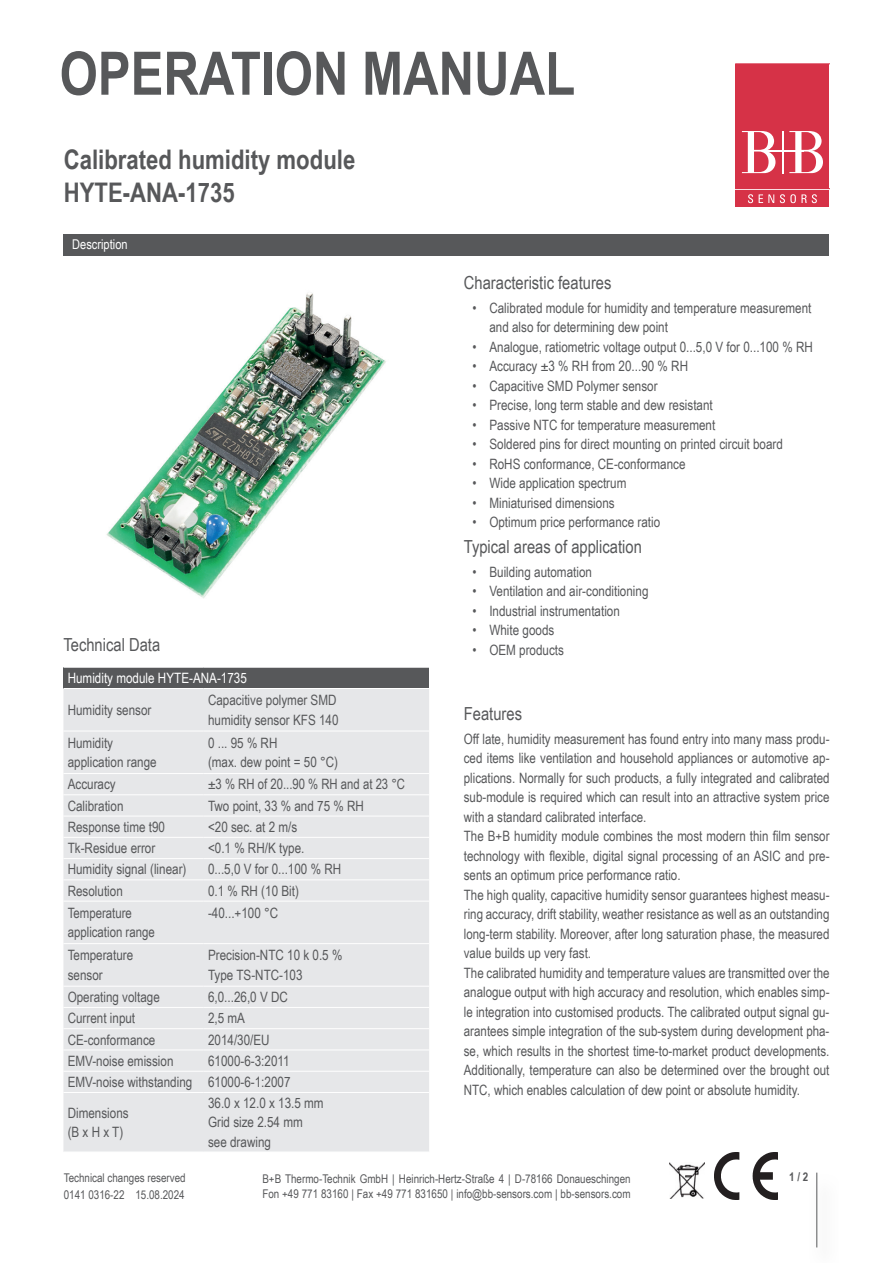
<style>
.page{position:relative;width:893px;height:1263px;background:#fff}
.page>*{position:absolute;margin:0;border:0;box-sizing:border-box;transform-origin:0 0}
.t1{font:700 60px "Arial Narrow";color:#57585a}
.t2{font:700 27px/32.4px "Arial Narrow";color:#57585a}
.t3{font:18px "Arial Narrow";color:#57585a}
.t4{font:14.25px/19.5px "Arial Narrow";color:#57585a}
.t5{font:14.25px "Arial Narrow";color:#fff}
.t6{font:13.5px "Arial Narrow";color:#fff}
.t7{font:12px/16.5px "Arial Narrow";color:#57585a}
.t8{font:700 12px "Arial Narrow";color:#57585a}
</style>
<div class="page">
<div style="left:64px;top:234px;width:765px;height:21px;background:#57585a"></div>
<div style="left:63px;top:667px;width:366px;height:21px;background:#57585a"></div>
<div style="left:63px;top:689px;width:366px;height:463px;background:#e6e7e9"></div>
<hr style="left:63px;top:667px;width:141px;height:1px;background:#fff">
<hr style="left:204px;top:667px;width:225px;height:1px;background:#fff">
<hr style="left:63px;top:731px;width:141px;height:1px;background:#fff">
<hr style="left:63px;top:773px;width:141px;height:1px;background:#fff">
<hr style="left:63px;top:794px;width:141px;height:1px;background:#fff">
<hr style="left:63px;top:816px;width:141px;height:1px;background:#fff">
<hr style="left:63px;top:837px;width:141px;height:1px;background:#fff">
<hr style="left:63px;top:858px;width:141px;height:1px;background:#fff">
<hr style="left:63px;top:879px;width:141px;height:1px;background:#fff">
<hr style="left:63px;top:901px;width:141px;height:1px;background:#fff">
<hr style="left:63px;top:943px;width:141px;height:1px;background:#fff">
<hr style="left:63px;top:986px;width:141px;height:1px;background:#fff">
<hr style="left:63px;top:1007px;width:141px;height:1px;background:#fff">
<hr style="left:63px;top:1028px;width:141px;height:1px;background:#fff">
<hr style="left:63px;top:1049px;width:141px;height:1px;background:#fff">
<hr style="left:63px;top:1071px;width:141px;height:1px;background:#fff">
<hr style="left:63px;top:1092px;width:141px;height:1px;background:#fff">
<hr style="left:204px;top:731px;width:225px;height:1px;background:#fff">
<hr style="left:204px;top:773px;width:225px;height:1px;background:#fff">
<hr style="left:204px;top:794px;width:225px;height:1px;background:#fff">
<hr style="left:204px;top:816px;width:225px;height:1px;background:#fff">
<hr style="left:204px;top:837px;width:225px;height:1px;background:#fff">
<hr style="left:204px;top:858px;width:225px;height:1px;background:#fff">
<hr style="left:204px;top:879px;width:225px;height:1px;background:#fff">
<hr style="left:204px;top:901px;width:225px;height:1px;background:#fff">
<hr style="left:204px;top:943px;width:225px;height:1px;background:#fff">
<hr style="left:204px;top:986px;width:225px;height:1px;background:#fff">
<hr style="left:204px;top:1007px;width:225px;height:1px;background:#fff">
<hr style="left:204px;top:1028px;width:225px;height:1px;background:#fff">
<hr style="left:204px;top:1049px;width:225px;height:1px;background:#fff">
<hr style="left:204px;top:1071px;width:225px;height:1px;background:#fff">
<hr style="left:204px;top:1092px;width:225px;height:1px;background:#fff">
<img style="left:106px;top:293px;width:280px;height:305px">
<div style="left:736px;top:190px;width:93px;height:17px;background:#d63247"></div>
<svg style="left:736px;top:64px;width:93px;height:139px"></svg>
<img style="left:816px;top:1175px;width:2px;height:73px">
<hr style="left:816px;top:1172px;width:1px;height:75px;background:#57585a">
<img style="left:715px;top:1152px;width:62px;height:47px">
<img style="left:670px;top:1162px;width:35px;height:36px">
<h1 class="t1" style="left:60px;top:28px;width:517px">OPERATION MANUAL</h1>
<h2 class="t2" style="left:64px;top:142px;width:293px">Calibrated humidity module<br>HYTE-ANA-1735</h2>
<p class="t6" style="left:72px;top:235px;width:57px">Description</p>
<p class="t3" style="left:63px;top:631px;width:98px">Technical Data</p>
<p class="t3" style="left:464px;top:269px;width:149px">Characteristic features</p>
<p class="t4" style="left:489px;top:297px;width:324px;text-indent:-17px">• Calibrated module for humidity and temperature measurement and also for determining dew point</p>
<p class="t4" style="left:472px;top:336px;width:342px">• Analogue, ratiometric voltage output 0...5,0 V for 0...100 % RH</p>
<p class="t4" style="left:472px;top:356px;width:217px">• Accuracy ±3 % RH from 20...90 % RH</p>
<p class="t4" style="left:472px;top:375px;width:187px">• Capacitive SMD Polymer sensor</p>
<p class="t4" style="left:472px;top:395px;width:242px">• Precise, long term stable and dew resistant</p>
<p class="t4" style="left:472px;top:414px;width:245px">• Passive NTC for temperature measurement</p>
<p class="t4" style="left:472px;top:434px;width:312px">• Soldered pins for direct mounting on printed circuit board</p>
<p class="t4" style="left:472px;top:453px;width:215px">• RoHS conformance, CE-conformance</p>
<p class="t4" style="left:472px;top:473px;width:156px">• Wide application spectrum</p>
<p class="t4" style="left:472px;top:492px;width:144px">• Miniaturised dimensions</p>
<p class="t4" style="left:472px;top:512px;width:189px">• Optimum price performance ratio</p>
<p class="t3" style="left:464px;top:533px;width:180px">Typical areas of application</p>
<p class="t4" style="left:472px;top:561px;width:121px">• Building automation</p>
<p class="t4" style="left:472px;top:581px;width:178px">• Ventilation and air-conditioning</p>
<p class="t4" style="left:472px;top:600px;width:149px">• Industrial instrumentation</p>
<p class="t4" style="left:472px;top:620px;width:83px">• White goods</p>
<p class="t4" style="left:472px;top:639px;width:93px">• OEM products</p>
<p class="t5" style="left:68px;top:667px;width:181px">Humidity module HYTE-ANA-1735</p>
<p class="t4" style="left:68px;top:700px;width:85px">Humidity sensor</p>
<p class="t4" style="left:208px;top:690px;width:132px">Capacitive polymer SMD humidity sensor KFS 140</p>
<p class="t4" style="left:68px;top:732px;width:90px">Humidity application range</p>
<p class="t4" style="left:208px;top:732px;width:132px">0 ... 95 % RH<br>(max. dew point = 50 °C)</p>
<p class="t4" style="left:68px;top:774px;width:50px">Accuracy</p>
<p class="t4" style="left:208px;top:774px;width:199px">±3 % RH of 20...90 % RH and at 23 °C</p>
<p class="t4" style="left:68px;top:795px;width:57px">Calibration</p>
<p class="t4" style="left:208px;top:795px;width:157px">Two point, 33 % and 75 % RH</p>
<p class="t4" style="left:68px;top:816px;width:99px">Response time t90</p>
<p class="t4" style="left:208px;top:816px;width:91px">&lt;20 sec. at 2 m/s</p>
<p class="t4" style="left:68px;top:838px;width:89px">Tk-Residue error</p>
<p class="t4" style="left:208px;top:838px;width:98px">&lt;0.1 % RH/K type.</p>
<p class="t4" style="left:68px;top:859px;width:120px">Humidity signal (linear)</p>
<p class="t4" style="left:208px;top:859px;width:135px">0...5,0 V for 0...100 % RH</p>
<p class="t4" style="left:68px;top:880px;width:57px">Resolution</p>
<p class="t4" style="left:208px;top:880px;width:92px">0.1 % RH (10 Bit)</p>
<p class="t4" style="left:68px;top:902px;width:89px">Temperature application range</p>
<p class="t4" style="left:208px;top:902px;width:72px">-40...+100 °C</p>
<p class="t4" style="left:68px;top:945px;width:67px">Temperature sensor</p>
<p class="t4" style="left:208px;top:945px;width:136px">Precision-NTC 10 k 0.5 %<br>Type TS-NTC-103</p>
<p class="t4" style="left:68px;top:987px;width:94px">Operating voltage</p>
<p class="t4" style="left:208px;top:987px;width:81px">6,0...26,0 V DC</p>
<p class="t4" style="left:68px;top:1008px;width:69px">Current input</p>
<p class="t4" style="left:208px;top:1008px;width:39px">2,5 mA</p>
<p class="t4" style="left:68px;top:1029px;width:89px">CE-conformance</p>
<p class="t4" style="left:208px;top:1029px;width:63px">2014/30/EU</p>
<p class="t4" style="left:68px;top:1050px;width:107px">EMV-noise emission</p>
<p class="t3" style="left:464px;top:700px;width:60px">Features</p>
<p class="t4" style="left:464px;top:728px;width:367px">Off late, humidity measurement has found entry into many mass produ&shy;ced items like ventilation and household appliances or automotive ap&shy;plications. Normally for such products, a fully integrated and calibrated sub-module is required which can result into an attractive system price with a standard calibrated interface.<br>The B+B humidity module combines the most modern thin film sensor technology with flexible, digital signal processing of an ASIC and pre&shy;sents an optimum price performance ratio.<br>The high quality, capacitive humidity sensor guarantees highest measu&shy;ring accuracy, drift stability, weather resistance as well as an outstanding long-term stability. Moreover, after long saturation phase, the measured value builds up very fast.<br>The calibrated humidity and temperature values are transmitted over the analogue output with high accuracy and resolution, which enables simp&shy;le integration into customised products. The calibrated output signal gu&shy;arantees simple integration of the sub-system during development pha&shy;se, which results in the shortest time-to-market product developments.<br>Additionally, temperature can also be determined over the brought out NTC, which enables calculation of dew point or absolute humidity.</p>
<p class="t4" style="left:68px;top:1049px;width:224px;line-height:21.3px;text-align:right">61000-6-3:2011<br>EMV-noise withstanding 61000-6-1:2007</p>
<p class="t4" style="left:68px;top:1102px;width:63px">Dimensions (B x H x T)</p>
<p class="t4" style="left:208px;top:1092px;width:117px">36.0 x 12.0 x 13.5 mm<br>Grid size 2.54 mm see drawing</p>
<p class="t7" style="left:262px;top:1171px;width:370px;line-height:15px">B+B Thermo-Technik GmbH | Heinrich-Hertz-Straße 4 | D-78166 Donaueschingen<br>Fon +49 771 83160 | Fax +49 771 831650 | info@bb-sensors.com | bb-sensors.com</p>
<p class="t8" style="left:789px;top:1167px;width:21px">1 / 2</p>
<p class="t7" style="left:64px;top:1169px;width:123px">Technical changes reserved<br>0141 0316-22 15.08.2024</p>
</div>
